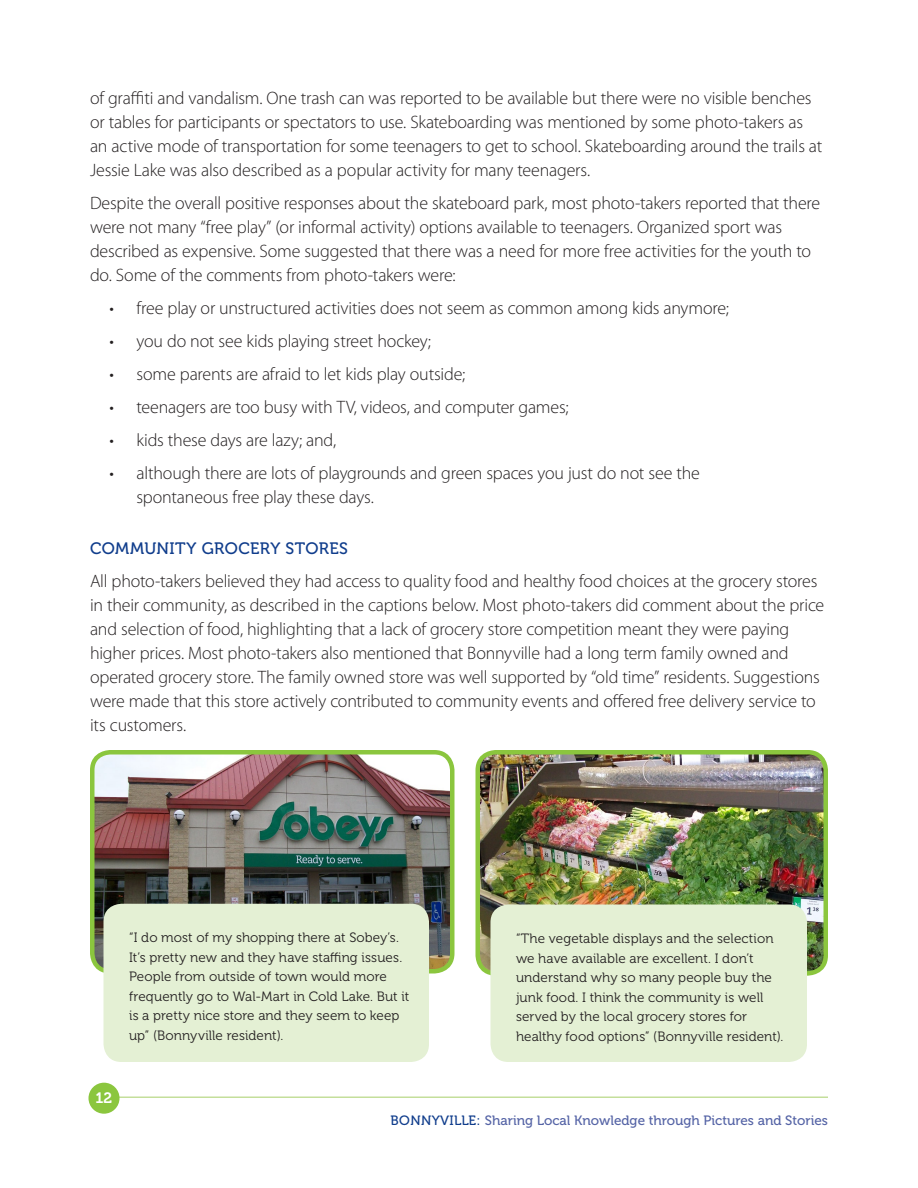
<style>
.page{position:relative;width:918px;height:1188px;background:#fff}
.page>*{position:absolute;margin:0;border:0;box-sizing:border-box;transform-origin:0 0}
.Body{font:300 18px/24px "Myriad Pro";letter-spacing:-.01em;color:#231f20}
.Sub_Title{font:16.5px "Museo 500";letter-spacing:.015em;color:#103d8c}
.t1{font:15px "Museo 700";color:#fff}
.PictureCaption{font:13.5px/19.5px "Museo 300";letter-spacing:.005em;color:#231f20}
.t2{font:13.5px "Museo 500";color:#5564a6}
.s1{color:#103d8c}
</style>
<div class="page">
<hr style="left:91px;top:1096px;width:737px;height:2px;background:#c4df9b">
<div style="left:88px;top:1083px;width:32px;height:31px;background:#8bc63e;border-radius:50%"></div>
<img style="left:92px;top:752px;width:360px;height:219px;border-radius:18px">
<div style="left:90px;top:750px;width:364px;height:224px;border:4px solid #8bc63e;border-radius:18px"></div>
<div style="left:104px;top:904px;width:325px;height:158px;background:#e4f0d4;border-radius:18px"></div>
<img style="left:478px;top:752px;width:348px;height:221px;border-radius:18px">
<div style="left:476px;top:750px;width:352px;height:226px;border:4px solid #8bc63e;border-radius:18px"></div>
<div style="left:490px;top:904px;width:317px;height:158px;background:#e4f0d4;border-radius:18px"></div>
<p class="Body" style="left:90px;top:85px;width:734px">of graffiti and vandalism. One trash can was reported to be available but there were no visible benches or tables for participants or spectators to use. Skateboarding was mentioned by some photo-takers as an active mode of transportation for some teenagers to get to school. Skateboarding around the trails at Jessie Lake was also described as a popular activity for many teenagers.</p>
<p class="Body" style="left:90px;top:190px;width:732px">Despite the overall positive responses about the skateboard park, most photo-takers reported that there were not many “free play” (or informal activity) options available to teenagers. Organized sport was described as expensive. Some suggested that there was a need for more free activities for the youth to do. Some of the comments from photo-takers were:</p>
<p class="Body" style="left:136px;top:295px;width:594px">free play or unstructured activities does not seem as common among kids anymore;</p>
<p class="Body" style="left:136px;top:328px;width:296px">you do not see kids playing street hockey;</p>
<p class="Body" style="left:136px;top:361px;width:330px">some parents are afraid to let kids play outside;</p>
<p class="Body" style="left:136px;top:394px;width:434px">teenagers are too busy with TV, videos, and computer games;</p>
<p class="Body" style="left:136px;top:427px;width:201px">kids these days are lazy; and,</p>
<p class="Body" style="left:136px;top:460px;width:565px">although there are lots of playgrounds and green spaces you just do not see the spontaneous free play these days.</p>
<p class="Sub_Title" style="left:90px;top:539px;width:78px">Community</p>
<p class="Sub_Title" style="left:202px;top:539px;width:36px">Groce</p>
<p class="Sub_Title" style="left:260px;top:539px;width:80px">ry Stores</p>
<p class="Body" style="left:90px;top:568px;width:736px">All photo-takers believed they had access to quality food and healthy food choices at the grocery stores in their community, as described in the captions below. Most photo-takers did comment about the price and selection of food, highlighting that a lack of grocery store competition meant they were paying higher prices. Most photo-takers also mentioned that Bonnyville had a long term family owned and operated grocery store. The family owned store was well supported by “old time” residents. Suggestions were made that this store actively contributed to community events and offered free delivery service to its customers.</p>
<p class="Body" style="left:110px;top:291px;width:6px;line-height:33px;text-align:justify">• • • • • •</p>
<p class="PictureCaption" style="left:129px;top:928px;width:282px">“I do most of my shopping there at Sobey’s.<br>It’s pretty new and they have staffing issues.<br>People from outside of town would more frequently go to Wal-Mart in Cold Lake. But it is a pretty nice store and they seem to keep up” (Bonnyville resident).</p>
<p class="PictureCaption" style="left:516px;top:929px;width:269px">“The vegetable displays and the selection we have available are excellent. I don’t understand why so many people buy the junk food. I think the community is well served by the local grocery stores for healthy food options” (Bonnyville resident).</p>
<p class="t1" style="left:95px;top:1089px;width:17px">12</p>
<p class="t2" style="left:391px;top:1113px;width:439px"><span class="s1">BONNYVILLE:</span> Sharing Local Knowledge through Pictures and Stories</p>
</div>
